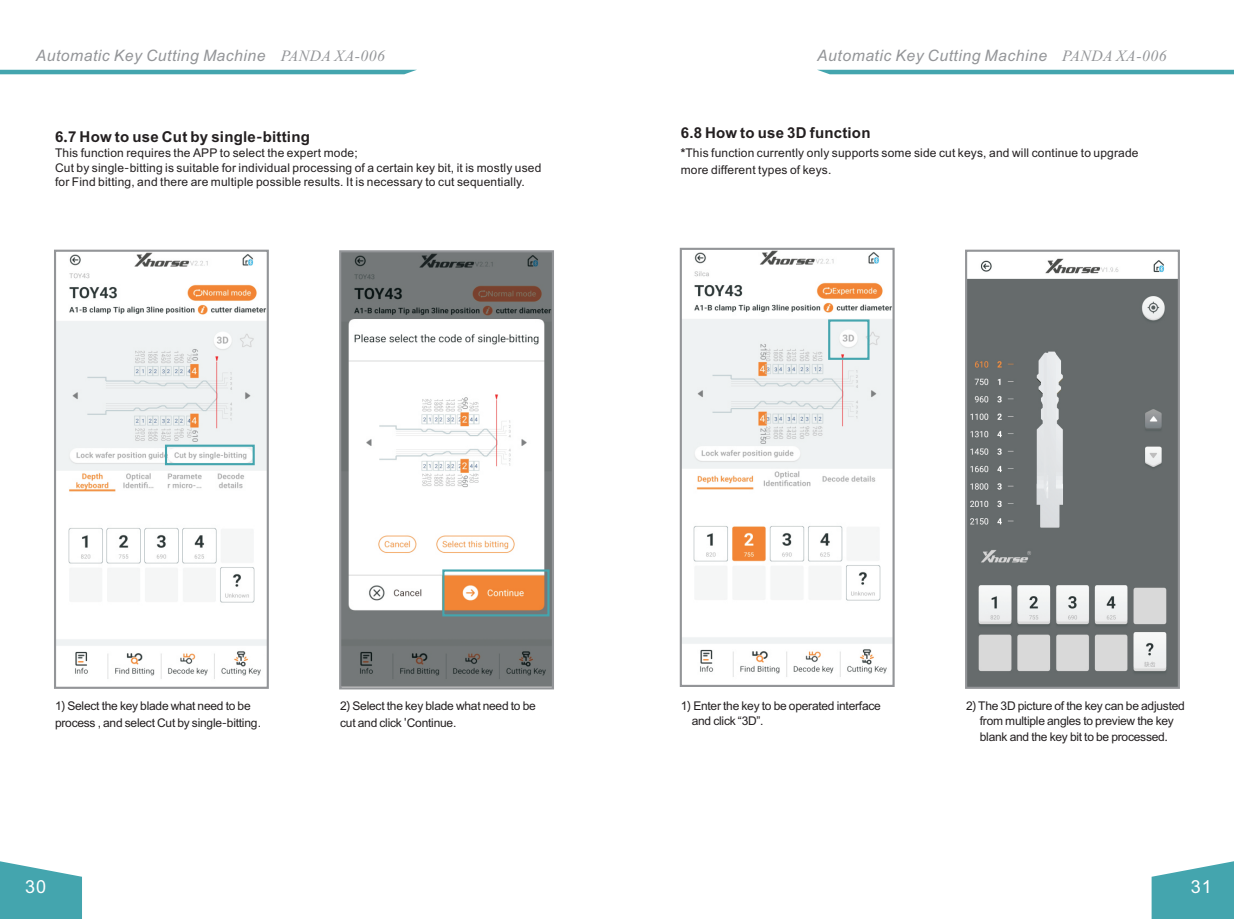
<style>
.page{position:relative;width:1234px;height:919px;background:#fff}
.page>*{position:absolute;margin:0;border:0;box-sizing:border-box;transform-origin:0 0}
.t1{font:18px "Arial";color:#fff}
.t2{font:italic 15.75px "Arial";letter-spacing:.03em;color:#939598}
.t3{font:700 15px "Arial";letter-spacing:.015em;color:#231f20}
.t4{font:12px/15.6px "Arial";letter-spacing:.015em;color:#231f20}
.t5{font:12px/16.8px "Arial";letter-spacing:-.02em;color:#231f20}
.s1{font-family:"Times New Roman"}
.s2{font-family:"Microsoft Ya Hei"}
.s3{font-weight:700}
</style>
<div class="page">
<img style="left:57px;top:253px;width:209px;height:426px">
<img style="left:342px;top:253px;width:209px;height:433px">
<img style="left:682px;top:251px;width:209px;height:426px">
<div style="left:339px;top:250px;width:215px;height:439px;border:2px solid #939598"></div>
<div style="left:54px;top:250px;width:215px;height:438px;border:2px solid #939598"></div>
<div style="left:442px;top:569px;width:107px;height:47px;border:2px solid #44a5ae"></div>
<div style="left:679px;top:248px;width:215px;height:439px;border:2px solid #939598"></div>
<svg style="left:1151px;top:861px;width:82px;height:57px;background:#5fb2ba"></svg>
<svg style="left:0;top:861px;width:82px;height:57px;background:#5eb1b9"></svg>
<hr style="left:0;top:70px;width:416px;height:4px;background:#44a5ae">
<hr style="left:818px;top:70px;width:415px;height:4px;background:#44a5ae">
<div style="left:165px;top:444px;width:90px;height:21px;border:2px solid #44a5ae"></div>
<img style="left:967px;top:253px;width:209px;height:432px">
<div style="left:964px;top:250px;width:215px;height:438px;border:2px solid #939598"></div>
<div style="left:828px;top:319px;width:41px;height:41px;border:2px solid #44a5ae"></div>
<h2 class="t2" style="left:36px;top:49px;width:351px">Automatic Key Cutting Machine <span class="s1">PANDA XA-006</span></h2>
<h2 class="t2" style="left:817px;top:49px;width:351px">Automatic Key Cutting Machine <span class="s1">PANDA XA-006</span></h2>
<p class="t3" style="left:55px;top:131px;width:256px">6<span class="s2">.</span>7 How to use Cut by single<span class="s2">-</span>bitting</p>
<p class="t4" style="left:55px;top:146px;width:488px">This function requires the APP to select the expert mode;<br>Cut by single<span class="s2">-</span>bitting is suitable for individual processing of a certain key bit, it is mostly used</p>
<p class="t4" style="left:55px;top:175px;width:471px">for Find bitting, and there are multiple possible results. It is necessary to cut sequentially.</p>
<p class="t3" style="left:680px;top:127px;width:191px">6.8 How to use 3D function</p>
<p class="t4" style="left:680px;top:145px;width:459px;line-height:17.5px"><span class="s3">*</span>This function currently only supports some side cut keys, and will continue to upgrade more different types of keys.</p>
<p class="t5" style="left:55px;top:698px;width:207px">1<span class="s2">)</span> Select the key blade what need to be process , and select Cut by single<span class="s2">-</span>bitting.</p>
<p class="t5" style="left:340px;top:698px;width:197px">2<span class="s2">)</span> Select the key blade what need to be cut and click <span class="s2">'</span>Continue.</p>
<p class="t5" style="left:691px;top:699px;width:191px;line-height:14.9px;text-indent:-11px">1<span class="s2">)</span> Enter the key to be operated interface and click “3D”.</p>
<p class="t5" style="left:965px;top:699px;width:220px;line-height:14.9px;text-align:center">2<span class="s2">)</span> The 3D picture of the key can be adjusted from multiple angles to preview the key</p>
<p class="t5" style="left:979px;top:729px;width:189px">blank and the key bit to be processed<span class="s2">.</span></p>
<h1 class="t1" style="left:25px;top:880px;width:23px">30</h1>
<h1 class="t1" style="left:1190px;top:880px;width:23px">31</h1>
</div>
